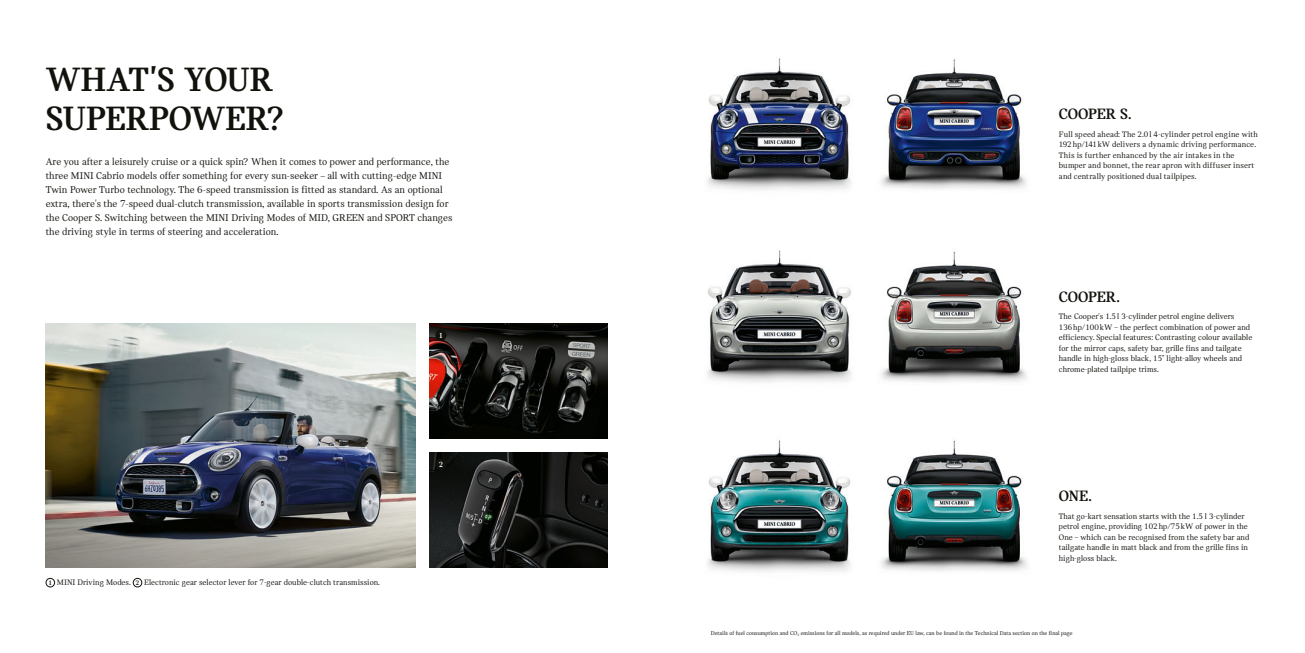
<style>
.page{position:relative;width:1305px;height:653px;background:#fff}
.page>*{position:absolute;margin:0;border:0;box-sizing:border-box;transform-origin:0 0}
.t1{font:36px/38.5px "MINI Serif Bold 5";letter-spacing:-.005em;color:#12120d}
.t2{font:16px "MINI Serif Bold 6";letter-spacing:-.01em;color:#12120d}
.t3{font:10.5px/14px "MINI Serif";color:#12120d}
.t4{font:8.5px/10.5px "MINI Serif";color:#12120d}
.t5{font:8px "MINI Serif Bold 5";color:#fff}
.t6{font:6px "MINI Serif";color:#12120d}
.s1{font-family:"MINI Serif Bold 5";font-size:7px}
</style>
<div class="page">
<img style="left:46px;top:324px;width:369px;height:243px">
<img style="left:429px;top:324px;width:178px;height:114px">
<img style="left:429px;top:453px;width:178px;height:114px">
<div style="left:435px;top:458px;width:11px;height:12px;background:#12120d;border-radius:50%"></div>
<div style="left:435px;top:329px;width:11px;height:12px;background:#12120d;border-radius:50%"></div>
<div style="left:46px;top:578px;width:9px;height:9px;border:1px solid #12120d;border-radius:50%"></div>
<div style="left:133px;top:578px;width:9px;height:9px;border:1px solid #12120d;border-radius:50%"></div>
<img style="left:707px;top:58px;width:144px;height:132px">
<img style="left:881px;top:59px;width:145px;height:131px">
<img style="left:707px;top:250px;width:145px;height:132px">
<img style="left:881px;top:251px;width:146px;height:132px">
<img style="left:707px;top:440px;width:144px;height:132px">
<img style="left:881px;top:440px;width:146px;height:131px">
<h1 class="t1" style="left:46px;top:60px;width:239px">WHAT'S YOUR<br>SUPERPOWER?</h1>
<p class="t3" style="left:46px;top:154px;width:408px">Are you after a leisurely cruise or a quick spin? When it comes to power and performance, the three MINI Cabrio models offer something for every sun-seeker – all with cutting-edge MINI Twin Power Turbo technology. The 6-speed transmission is fitted as standard. As an optional extra, there's the 7-speed dual-clutch transmission, available in sports transmission design for the Cooper S. Switching between the MINI Driving Modes of MID, GREEN and SPORT changes the driving style in terms of steering and acceleration.</p>
<p class="t5" style="left:439px;top:330px;width:6px">1</p>
<p class="t4" style="left:48px;top:577px;width:333px"><span class="s1">1</span> MINI Driving Modes. <span class="s1">2</span> Electronic gear selector lever for 7-gear double-clutch transmission.</p>
<p class="t5" style="left:439px;top:459px;width:6px">2</p>
<h2 class="t2" style="left:1058px;top:105px;width:74px">COOPER S.</h2>
<p class="t4" style="left:1058px;top:129px;width:201px">Full speed ahead: The 2.0l 4-cylinder petrol engine with 192hp/141kW delivers a dynamic driving performance.<br>This is further enhanced by the air intakes in the bumper and bonnet, the rear apron with diffuser insert and centrally positioned dual tailpipes.</p>
<h2 class="t2" style="left:1058px;top:287px;width:63px">COOPER.</h2>
<p class="t4" style="left:1058px;top:311px;width:195px">The Cooper's 1.5l 3-cylinder petrol engine delivers 136hp/100kW – the perfect combination of power and efficiency. Special features: Contrasting colour available for the mirror caps, safety bar, grille fins and tailgate handle in high-gloss black, 15" light-alloy wheels and chrome-plated tailpipe trims.</p>
<h2 class="t2" style="left:1058px;top:487px;width:35px">ONE.</h2>
<p class="t4" style="left:1058px;top:510px;width:192px">That go-kart sensation starts with the 1.5 l 3-cylinder petrol engine, providing 102hp/75kW of power in the One – which can be recognised from the safety bar and tailgate handle in matt black and from the grille fins in high-gloss black.</p>
<p class="t6" style="left:710px;top:629px;width:363px">Details of fuel consumption and CO<sub>2</sub> emissions for all models, as required under EU law, can be found in the Technical Data section on the final page</p>
</div>
